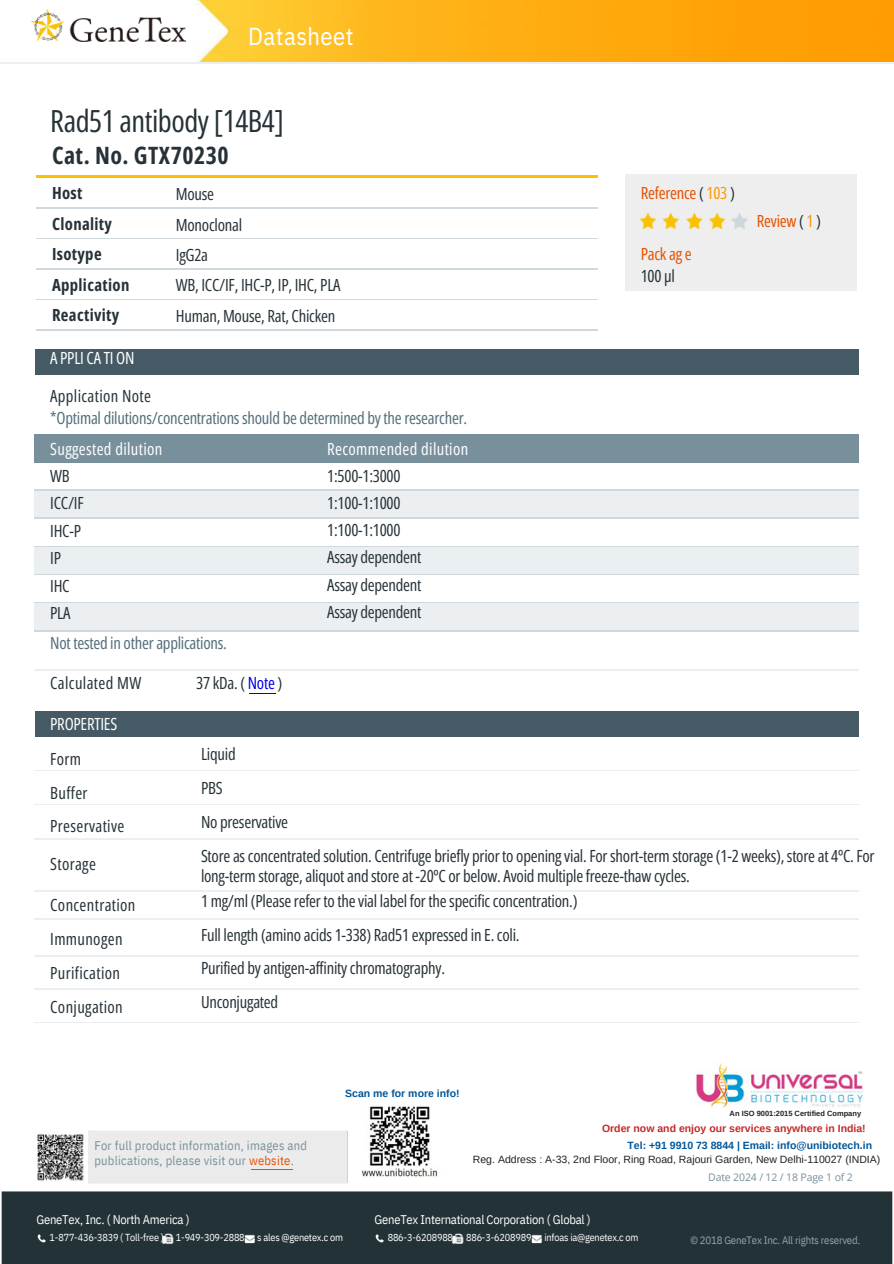
<style>
.page{position:relative;width:894px;height:1264px;background:#fff}
.page>*{position:absolute;margin:0;border:0;box-sizing:border-box;transform-origin:0 0}
.t1{font:30.45px "Open Sans Condensed";letter-spacing:-.015em;color:#263238}
.t2{font:24.45px "IBM Plex Sans Cond";letter-spacing:.02em;color:#fff}
.t3{font:700 23.85px "Open Sans Condensed";letter-spacing:.02em;color:#263238}
.t4{font:16.8px/27px "Open Sans Condensed";letter-spacing:-.015em;color:#263238}
.t5{font:16.8px/27.3px "Open Sans Condensed";letter-spacing:.02em;color:#263238}
.t6{font:16.8px/21.3px "Open Sans Condensed";letter-spacing:-.015em;color:#546e7a}
.t7{font:700 16.8px/30.3px "Open Sans Condensed";letter-spacing:.02em;color:#263238}
.t8{font:16.8px "Open Sans Condensed";letter-spacing:-.015em;color:#e65100}
.t9{font:16.8px "Open Sans Condensed";letter-spacing:-.015em;color:#fff}
.t10{font:12.6px/14.7px "IBM Plex Sans Cond";letter-spacing:.02em;color:#78909c}
.t11{font:12.6px "IBM Plex Sans Cond";letter-spacing:-.02em;color:#fefefe}
.t12{font:10.8px "IBM Plex Sans Cond";letter-spacing:-.02em;color:#90a4ae}
.t13{font:10.5px "Arimo";color:#212121}
.t14{font:700 10.5px "Arimo";color:#01579b}
.t15{font:700 10.5px "Arimo";color:#c62828}
.t16{font:10.5px "Open Sans";letter-spacing:-.015em;color:#78909c}
.t17{font:10.2px "IBM Plex Sans Cond";letter-spacing:-.02em;color:#fefefe}
.t18{font:700 7.5px "Arimo";color:#212121}
.s1{color:#263238}
.s2{color:#fff}
.s3{color:#00e}
.s4{color:#ff9600}
.s5{color:#e65100}
</style>
<div class="page">
<hr style="left:36px;top:175px;width:140px;height:3px;background:#fac200">
<hr style="left:176px;top:175px;width:421px;height:3px;background:#fac200">
<hr style="left:36px;top:207px;width:140px;height:1px;background:#cfd8dc">
<hr style="left:176px;top:207px;width:421px;height:1px;background:#cfd8dc">
<hr style="left:36px;top:238px;width:140px;height:1px;background:#cfd8dc">
<hr style="left:176px;top:238px;width:421px;height:1px;background:#cfd8dc">
<hr style="left:36px;top:268px;width:140px;height:1px;background:#cfd8dc">
<hr style="left:176px;top:268px;width:421px;height:1px;background:#cfd8dc">
<hr style="left:36px;top:299px;width:140px;height:1px;background:#cfd8dc">
<hr style="left:176px;top:299px;width:421px;height:1px;background:#cfd8dc">
<hr style="left:36px;top:329px;width:140px;height:1px;background:#cfd8dc">
<hr style="left:176px;top:329px;width:421px;height:1px;background:#cfd8dc">
<div style="left:35px;top:349px;width:823px;height:25px;background:#455a64"></div>
<div style="left:35px;top:711px;width:823px;height:25px;background:#455a64"></div>
<hr style="left:35px;top:670px;width:166px;height:1px;background:#eceff1">
<hr style="left:201px;top:670px;width:657px;height:1px;background:#eceff1">
<hr style="left:35px;top:770px;width:166px;height:1px;background:#eceff1">
<hr style="left:201px;top:770px;width:657px;height:1px;background:#eceff1">
<hr style="left:35px;top:804px;width:166px;height:1px;background:#eceff1">
<hr style="left:201px;top:804px;width:657px;height:1px;background:#eceff1">
<hr style="left:35px;top:838px;width:166px;height:1px;background:#eceff1">
<hr style="left:201px;top:838px;width:657px;height:1px;background:#eceff1">
<hr style="left:35px;top:890px;width:166px;height:1px;background:#eceff1">
<hr style="left:201px;top:890px;width:657px;height:1px;background:#eceff1">
<hr style="left:35px;top:919px;width:166px;height:1px;background:#eceff1">
<hr style="left:201px;top:919px;width:657px;height:1px;background:#eceff1">
<hr style="left:35px;top:956px;width:166px;height:1px;background:#eceff1">
<hr style="left:201px;top:956px;width:657px;height:1px;background:#eceff1">
<hr style="left:35px;top:988px;width:166px;height:1px;background:#eceff1">
<hr style="left:201px;top:988px;width:657px;height:1px;background:#eceff1">
<hr style="left:35px;top:1022px;width:166px;height:1px;background:#eceff1">
<hr style="left:201px;top:1022px;width:657px;height:1px;background:#eceff1">
<div style="left:35px;top:435px;width:285px;height:27px;background:#78909c"></div>
<div style="left:320px;top:435px;width:538px;height:27px;background:#78909c"></div>
<div style="left:35px;top:490px;width:285px;height:28px;background:#eceff1"></div>
<div style="left:320px;top:490px;width:538px;height:28px;background:#eceff1"></div>
<hr style="left:35px;top:490px;width:285px;height:1px;background:#cfd8dc">
<hr style="left:320px;top:490px;width:538px;height:1px;background:#cfd8dc">
<hr style="left:35px;top:518px;width:285px;height:1px;background:#cfd8dc">
<hr style="left:320px;top:518px;width:538px;height:1px;background:#cfd8dc">
<div style="left:35px;top:546px;width:285px;height:28px;background:#eceff1"></div>
<div style="left:320px;top:546px;width:538px;height:28px;background:#eceff1"></div>
<hr style="left:35px;top:546px;width:285px;height:1px;background:#cfd8dc">
<hr style="left:320px;top:546px;width:538px;height:1px;background:#cfd8dc">
<hr style="left:35px;top:574px;width:285px;height:1px;background:#cfd8dc">
<hr style="left:320px;top:574px;width:538px;height:1px;background:#cfd8dc">
<div style="left:35px;top:602px;width:285px;height:28px;background:#eceff1"></div>
<div style="left:320px;top:602px;width:538px;height:28px;background:#eceff1"></div>
<hr style="left:35px;top:602px;width:285px;height:1px;background:#cfd8dc">
<hr style="left:35px;top:630px;width:285px;height:1px;background:#cfd8dc">
<hr style="left:320px;top:602px;width:538px;height:1px;background:#cfd8dc">
<hr style="left:320px;top:630px;width:538px;height:1px;background:#cfd8dc">
<div style="left:625px;top:175px;width:231px;height:116px;background:#eee"></div>
<img style="left:640px;top:213px;width:84px;height:16px">
<img style="left:731px;top:213px;width:16px;height:16px">
<svg style="left:249px;top:693px;width:27px;height:1px"></svg>
<img style="left:196px;top:0;width:696px;height:62px">
<hr style="left:0;top:62px;width:194px;height:1px;background:#eceff1">
<hr style="left:194px;top:62px;width:698px;height:1px;background:#eceff1">
<img style="left:31px;top:9px;width:154px;height:33px">
<img style="left:1px;top:1130px;width:892px;height:133px">
<img style="left:35px;top:1131px;width:51px;height:52px">
<hr style="left:251px;top:1168px;width:42px;height:1px;background:#e65100">
<svg style="left:36px;top:1233px;width:12px;height:11px"></svg>
<svg style="left:163px;top:1233px;width:11px;height:11px"></svg>
<svg style="left:244px;top:1233px;width:11px;height:11px"></svg>
<svg style="left:374px;top:1233px;width:11px;height:11px"></svg>
<svg style="left:453px;top:1233px;width:11px;height:11px"></svg>
<svg style="left:531px;top:1233px;width:11px;height:11px"></svg>
<img style="left:696px;top:1063px;width:167px;height:45px">
<img style="left:361px;top:1106px;width:80px;height:72px">
<h6 class="t2" style="left:248px;top:19px;width:107px">Datasheet</h6>
<p class="t1" style="left:50px;top:99px;width:235px">Rad51 antibody [14B4]</p>
<h3 class="t3" style="left:52px;top:139px;width:178px">Cat. No. GTX70230</h3>
<h5 class="t7" style="left:52px;top:178px;width:79px">Host<br>Clonality<br>Isotype<br>Application<br>Reactivity</h5>
<h6 class="t4" style="left:176px;top:178px;width:166px;line-height:30.3px">Mouse<br>Monoclonal<br>IgG2a<br>WB, ICC/IF, IHC-P, IP, IHC, PLA<br>Human, Mouse, Rat, Chicken</h6>
<h6 class="t9" style="left:50px;top:346px;width:86px">A PPLI CA TI ON</h6>
<h6 class="t6" style="left:50px;top:385px;width:418px"><span class="s1">Application Note<br></span>*Optimal dilutions/concentrations should be determined by the researcher.</h6>
<p class="t5" style="left:50px;top:435px;width:114px"><span class="s2">Suggested dilution<br></span>WB<br>ICC/IF<br>IHC-P<br>IP<br>IHC<br>PLA</p>
<p class="t6" style="left:50px;top:631px;width:178px">Not tested in other applications.</p>
<p class="t5" style="left:50px;top:669px;width:92px">Calculated MW</p>
<p class="t4" style="left:196px;top:669px;width:88px">37 kDa. ( <span class="s3">Note</span> )</p>
<h1 class="t4" style="left:327px;top:435px;width:142px"><span class="s2">Recommended dilution<br></span>1:500-1:3000<br>1:100-1:1000<br>1:100-1:1000<br>Assay dependent<br>Assay dependent<br>Assay dependent</h1>
<h2 class="t9" style="left:50px;top:712px;width:68px">PROPERTIES</h2>
<h6 class="t8" style="left:640px;top:181px;width:95px">Reference <span class="s1">(</span> <span class="s4">103</span> <span class="s1">)</span></h6>
<h6 class="t8" style="left:640px;top:242px;width:52px">Pack ag e</h6>
<h6 class="t4" style="left:640px;top:261px;width:36px">100 μl</h6>
<h6 class="t8" style="left:756px;top:209px;width:66px">Review <span class="s1">(</span> <span class="s4">1</span> <span class="s1">)</span></h6>
<p class="t5" style="left:50px;top:741px;width:76px;line-height:33.8px">Form<br>Buffer<br>Preservative</p>
<p class="t5" style="left:50px;top:849px;width:47px">Storage</p>
<p class="t5" style="left:50px;top:887px;width:87px;line-height:33.8px">Concentration<br>Immunogen<br>Purification<br>Conjugation</p>
<h6 class="t4" style="left:201px;top:737px;width:675px;line-height:33.8px">Liquid<br>PBS<br>No preservative<br>Store as concentrated solution. Centrifuge briefly prior to opening vial. For short-term storage (1-2 weeks), store at 4ºC. For</h6>
<h6 class="t4" style="left:201px;top:863px;width:490px;line-height:24.8px">long-term storage, aliquot and store at -20ºC or below. Avoid multiple freeze-thaw cycles.<br>1 mg/ml (Please refer to the vial label for the specific concentration.)</h6>
<h6 class="t4" style="left:201px;top:917px;width:320px;line-height:33.8px">Full length (amino acids 1-338) Rad51 expressed in E. coli.<br>Purified by antigen-affinity chromatography.<br>Unconjugated</h6>
<p class="t14" style="left:345px;top:1087px;width:116px">Scan me for more info!</p>
<p class="t18" style="left:729px;top:1109px;width:133px">An ISO 9001:2015 Certified Company</p>
<h4 class="t10" style="left:94px;top:1138px;width:214px">For full product information, images and publications, please visit our <span class="s5">website</span>.</h4>
<p class="t15" style="left:602px;top:1122px;width:265px">Order now and enjoy our services anywhere in India!</p>
<p class="t14" style="left:627px;top:1138px;width:246px">Tel: +91 9910 73 8844 | Email: info@unibiotech.in</p>
<p class="t13" style="left:472px;top:1153px;width:409px">Reg. Address : A-33, 2nd Floor, Ring Road, Rajouri Garden, New Delhi-110027 (INDIA)</p>
<p class="t16" style="left:708px;top:1169px;width:146px">Date 2024 / 12 / 18 Page 1 of 2</p>
<h6 class="t11" style="left:36px;top:1210px;width:155px">GeneTex, Inc. ( North America )</h6>
<h6 class="t11" style="left:374px;top:1210px;width:217px">GeneTex International Corporation ( Global )</h6>
<p class="t17" style="left:50px;top:1230px;width:116px">1-877-436-3839 ( Toll-free )</p>
<p class="t17" style="left:176px;top:1230px;width:70px">1-949-309-2888</p>
<p class="t17" style="left:257px;top:1230px;width:87px">s ales @genetex.c om</p>
<p class="t17" style="left:387px;top:1230px;width:67px">886-3-6208988</p>
<p class="t17" style="left:466px;top:1230px;width:67px">886-3-6208989</p>
<p class="t17" style="left:544px;top:1230px;width:96px">infoas ia@genetex.c om</p>
<p class="t12" style="left:690px;top:1232px;width:171px">© 2018 GeneTex Inc. All rights reserved.</p>
</div>
